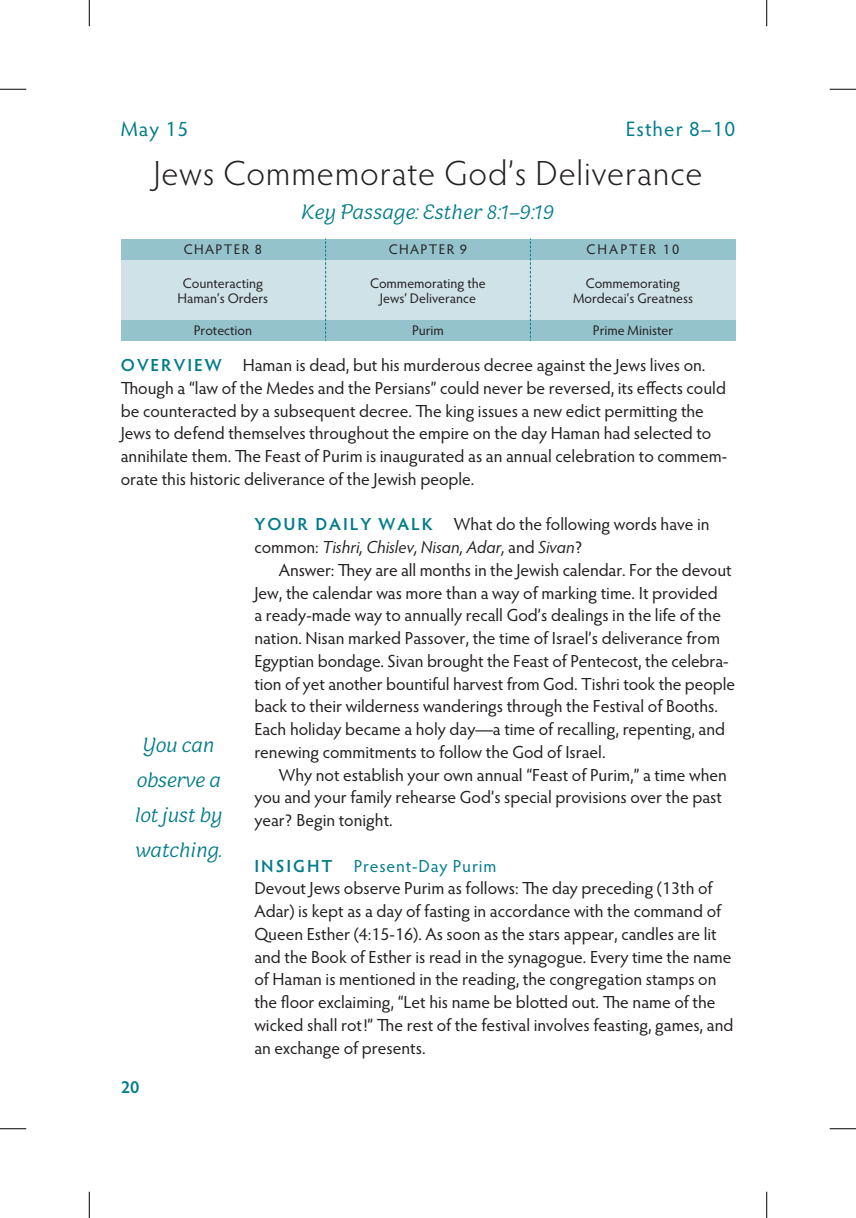
<style>
.page{position:relative;width:856px;height:1218px;background:#fff}
.page>*{position:absolute;margin:0;border:0;box-sizing:border-box;transform-origin:0 0}
.t1{font:300 35px "Hypatia Sans Pro";letter-spacing:.025em;color:#231f20}
.t2{font:italic 300 26.25px/35px "Holden";color:#007c8a}
.t3{font:21px "Hypatia Sans Pro";letter-spacing:.05em;color:#007c8a}
.t4{font:17.5px/22.8px "Hypatia Sans Pro";color:#231f20}
.t5{font:600 17.5px "Hypatia Sans Pro";color:#007c8a}
.t6{font:14px/15.8px "Hypatia Sans Pro";color:#231f20;text-align:center}
.t7{font:14px "Hypatia Sans Pro";letter-spacing:.1em;color:#231f20}
.t8{font:14px "Hypatia Sans Pro";letter-spacing:.145em;color:#231f20}
.s1{font-weight:600;color:#007c8a}
.s2{font-style:italic}
.s3{color:#007c8a}
</style>
<div class="page">
<div style="left:121px;top:242px;width:614px;height:95px;background:#cee2e7"></div>
<div style="left:121px;top:320px;width:614px;height:21px;background:#94c3cc"></div>
<div style="left:121px;top:239px;width:614px;height:21px;background:#94c3cc"></div>
<svg style="left:325px;top:238px;width:1px;height:103px"></svg>
<svg style="left:530px;top:238px;width:1px;height:103px"></svg>
<svg style="left:0;top:89px;width:26px;height:1px"></svg>
<svg style="left:830px;top:89px;width:26px;height:1px"></svg>
<svg style="left:0;top:1128px;width:26px;height:1px"></svg>
<svg style="left:830px;top:1128px;width:26px;height:1px"></svg>
<svg style="left:89px;top:0;width:1px;height:26px"></svg>
<svg style="left:89px;top:1192px;width:1px;height:26px"></svg>
<svg style="left:766px;top:0;width:1px;height:26px"></svg>
<svg style="left:766px;top:1192px;width:1px;height:26px"></svg>
<p class="t3" style="left:121px;top:115px;width:69px">May 15</p>
<p class="t3" style="left:626px;top:115px;width:111px">Esther 8–10</p>
<h1 class="t1" style="left:153px;top:151px;width:551px">Jews Commemorate God’s Deliverance</h1>
<h2 class="t2" style="left:301px;top:195px;width:255px">Key Passage: Esther 8:1–9:19</h2>
<p class="t7" style="left:184px;top:240px;width:80px">CHAPTER 8</p>
<p class="t7" style="left:389px;top:240px;width:80px">CHAPTER 9</p>
<p class="t8" style="left:586px;top:240px;width:94px">CHAPTER 10</p>
<p class="t6" style="left:178px;top:275px;width:92px">Counteracting<br>Haman’s Orders</p>
<p class="t6" style="left:370px;top:275px;width:117px">Commemorating the<br>Jews’ Deliverance</p>
<p class="t6" style="left:573px;top:275px;width:121px">Commemorating<br>Mordecai’s Greatness</p>
<p class="t6" style="left:194px;top:322px;width:60px">Protection</p>
<p class="t6" style="left:412px;top:322px;width:33px">Purim</p>
<p class="t6" style="left:593px;top:322px;width:82px">Prime Minister</p>
<p class="t4" style="left:121px;top:353px;width:608px"><span class="s1">OVERVIEW</span> Haman is dead, but his murderous decree against the Jews lives on.<br>Though a “law of the Medes and the Persians” could never be reversed, its effects could be counteracted by a subsequent decree. The king issues a new edict permitting the Jews to defend themselves throughout the empire on the day Haman had selected to annihilate them. The Feast of Purim is inaugurated as an annual celebration to commem&shy;orate this historic deliverance of the Jewish people.</p>
<p class="t4" style="left:254px;top:512px;width:457px"><span class="s1">YOUR DAILY WALK</span> What do the following words have in common: <span class="s2">Tishri, Chislev, Nisan, Adar,</span> and <span class="s2">Sivan</span>?</p>
<p class="t4" style="left:254px;top:558px;width:482px;text-indent:25px">Answer: They are all months in the Jewish calendar. For the devout Jew, the calendar was more than a way of marking time. It provided<br>a ready-made way to annually recall God’s dealings in the life of the nation. Nisan marked Passover, the time of Israel’s deliverance from Egyptian bondage. Sivan brought the Feast of Pentecost, the celebra&shy;tion of yet another bountiful harvest from God. Tishri took the people back to their wilderness wanderings through the Festival of Booths.<br>Each holiday became a holy day—a time of recalling, repenting, and renewing commitments to follow the God of Israel.</p>
<p class="t4" style="left:254px;top:763px;width:474px;text-indent:25px">Why not establish your own annual “Feast of Purim,” a time when you and your family rehearse God’s special provisions over the past year? Begin tonight.</p>
<p class="t4" style="left:254px;top:854px;width:480px"><span class="s1">INSIGHT</span> <span class="s3">Present-Day Purim<br></span>Devout Jews observe Purim as follows: The day preceding (13th of Adar) is kept as a day of fasting in accordance with the command of Queen Esther (4:15-16). As soon as the stars appear, candles are lit and the Book of Esther is read in the synagogue. Every time the name of Haman is mentioned in the reading, the congregation stamps on the floor exclaiming, “Let his name be blotted out. The name of the wicked shall rot!” The rest of the festival involves feasting, games, and an exchange of presents.</p>
<h2 class="t2" style="left:135px;top:729px;width:89px">You can observe a lot just by watching.</h2>
<p class="t5" style="left:121px;top:1074px;width:20px">20</p>
</div>
